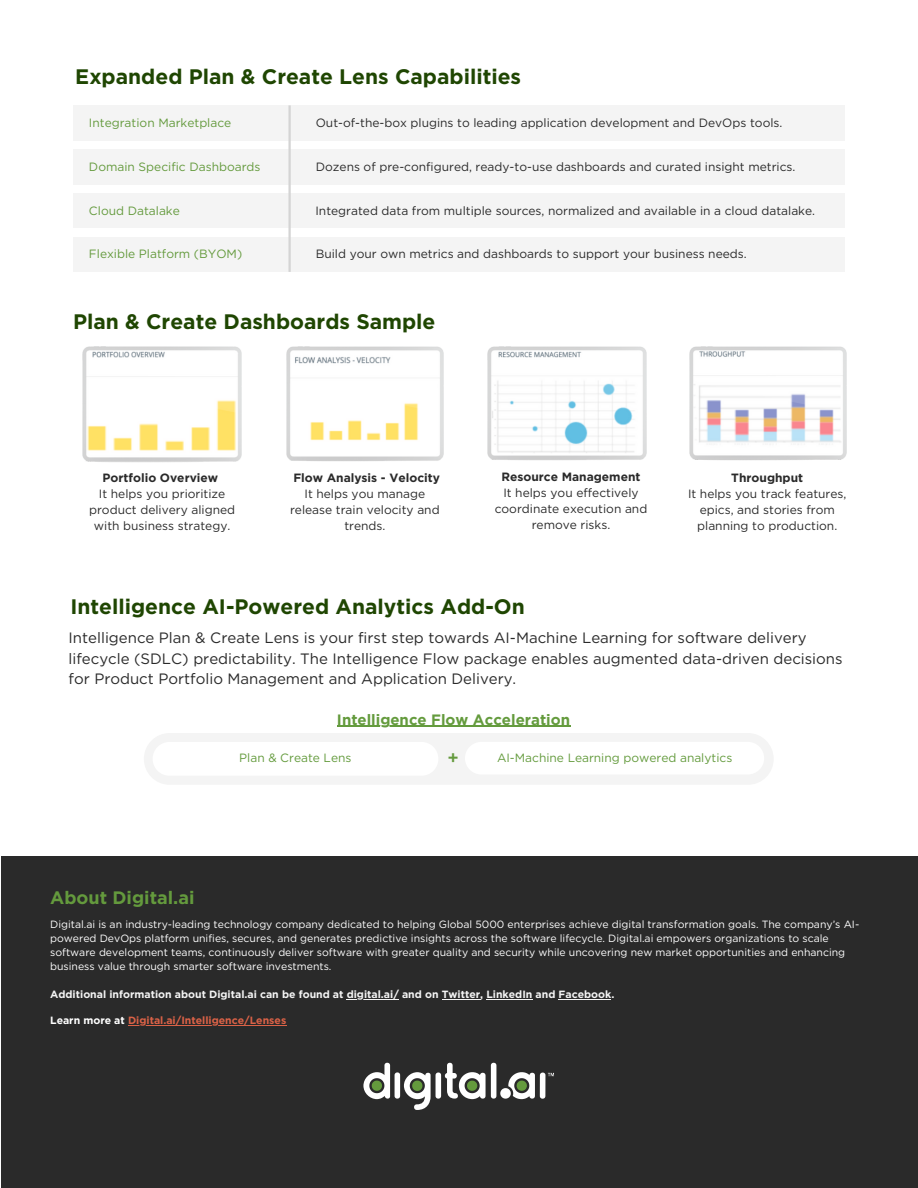
<style>
.page{position:relative;width:918px;height:1188px;background:#fff}
.page>*{position:absolute;margin:0;border:0;box-sizing:border-box;transform-origin:0 0}
.t1{font:700 21px "Gotham";color:#1f4602}
.t2{font:700 18px "Gotham";color:#649a3d}
.t3{font:500 18px "Gotham";color:#649a3d}
.t4{font:15px/20.2px "Gotham";color:#2a2a2a}
.t5{font:700 15px "Gotham";color:#649b3d}
.t6{font:12px/16px "Gotham";color:#2a2a2a;text-align:center}
.t7{font:12px "Gotham";color:#649a3d}
.t8{font:700 12px "Gotham";color:#2a2a2a}
.t9{font:12px "Gotham";color:#649b3d}
.t10{font:10.5px/14px "Gotham";color:#fff}
.t11{font:700 10.5px "Gotham";color:#f4f4f4}
.t12{font:700 10.5px "Gotham";color:#db6247}
.s1{color:#fff}
</style>
<div class="page">
<div style="left:1px;top:857px;width:917px;height:331px;background:#2a2a2a"></div>
<svg style="left:363px;top:1063px;width:191px;height:47px"></svg>
<div style="left:73px;top:193px;width:772px;height:35px;background:#f4f4f4"></div>
<div style="left:73px;top:237px;width:772px;height:35px;background:#f4f4f4"></div>
<img style="left:488px;top:346px;width:159px;height:114px">
<img style="left:689px;top:346px;width:158px;height:114px">
<img style="left:82px;top:346px;width:160px;height:116px">
<div style="left:73px;top:106px;width:772px;height:34px;background:#f4f4f4"></div>
<div style="left:73px;top:149px;width:772px;height:35px;background:#f4f4f4"></div>
<hr style="left:288px;top:105px;width:3px;height:167px;background:#d4d4d4">
<div style="left:144px;top:733px;width:630px;height:52px;background:#f4f4f4;border-radius:26px"></div>
<div style="left:153px;top:742px;width:285px;height:34px;background:#fff;border-radius:17px"></div>
<div style="left:465px;top:742px;width:299px;height:33px;background:#fff;border-radius:16px"></div>
<img style="left:286px;top:347px;width:158px;height:114px">
<hr style="left:347px;top:999px;width:52px;height:1px;background:#f4f4f4">
<hr style="left:442px;top:999px;width:38px;height:1px;background:#f4f4f4">
<hr style="left:486px;top:999px;width:46px;height:1px;background:#f4f4f4">
<hr style="left:559px;top:999px;width:52px;height:1px;background:#f4f4f4">
<hr style="left:128px;top:1025px;width:158px;height:1px;background:#db6247">
<hr style="left:337px;top:726px;width:233px;height:1px;background:#649b3d">
<h1 class="t1" style="left:75px;top:64px;width:447px">Expanded Plan &amp; Create Lens Capabilities</h1>
<p class="t7" style="left:89px;top:115px;width:144px">Integration Marketplace</p>
<p class="t6" style="left:316px;top:115px;width:468px">Out-of-the-box plugins to leading application development and DevOps tools.</p>
<p class="t7" style="left:89px;top:159px;width:173px">Domain Specific Dashboards</p>
<p class="t6" style="left:316px;top:158px;width:481px">Dozens of pre-configured, ready-to-use dashboards and curated insight metrics.</p>
<p class="t7" style="left:89px;top:203px;width:92px">Cloud Datalake</p>
<p class="t6" style="left:315px;top:202px;width:501px">Integrated data from multiple sources, normalized and available in a cloud datalake.</p>
<p class="t7" style="left:89px;top:247px;width:155px">Flexible Platform (BYOM)</p>
<p class="t6" style="left:316px;top:246px;width:433px">Build your own metrics and dashboards to support your business needs.</p>
<h1 class="t1" style="left:73px;top:309px;width:364px">Plan &amp; Create Dashboards Sample</h1>
<p class="t8" style="left:103px;top:470px;width:117px">Portfolio Overview</p>
<p class="t6" style="left:89px;top:485px;width:148px">It helps you prioritize product delivery aligned with business strategy.</p>
<p class="t8" style="left:293px;top:470px;width:148px">Flow Analysis - Velocity</p>
<p class="t6" style="left:290px;top:485px;width:151px">It helps you manage release train velocity and trends.</p>
<p class="t8" style="left:501px;top:469px;width:141px">Resource Management</p>
<p class="t6" style="left:495px;top:484px;width:154px">It helps you effectively coordinate execution and remove risks.</p>
<p class="t8" style="left:731px;top:470px;width:73px">Throughput</p>
<p class="t6" style="left:688px;top:485px;width:160px">It helps you track features, epics, and stories from planning to production.</p>
<h1 class="t1" style="left:70px;top:594px;width:456px">Intelligence AI-Powered Analytics Add-On</h1>
<p class="t4" style="left:69px;top:628px;width:776px">Intelligence Plan &amp; Create Lens is your first step towards AI-Machine Learning for software delivery lifecycle (SDLC) predictability. The Intelligence Flow package enables augmented data-driven decisions for Product Portfolio Management and Application Delivery.</p>
<p class="t5" style="left:337px;top:710px;width:235px">Intelligence Flow Acceleration</p>
<h2 class="t3" style="left:448px;top:747px;width:13px">+</h2>
<p class="t9" style="left:239px;top:751px;width:114px">Plan &amp; Create Lens</p>
<p class="t9" style="left:497px;top:751px;width:237px">AI-Machine Learning powered analytics</p>
<h2 class="t2" style="left:50px;top:887px;width:146px">About Digital.ai</h2>
<p class="t10" style="left:50px;top:918px;width:811px">Digital.ai is an industry-leading technology company dedicated to helping Global 5000 enterprises achieve digital transformation goals. The company’s AI&shy;powered DevOps platform unifies, secures, and generates predictive insights across the software lifecycle. Digital.ai empowers organizations to scale software development teams, continuously deliver software with greater quality and security while uncovering new market opportunities and enhancing business value through smarter software investments.</p>
<p class="t11" style="left:50px;top:988px;width:566px">Additional information about Digital.ai can be found at digital.ai/ and on Twitter, LinkedIn and Facebook.</p>
<p class="t12" style="left:50px;top:1014px;width:238px"><span class="s1">Learn more at</span> Digital.ai/Intelligence/Lenses</p>
</div>
